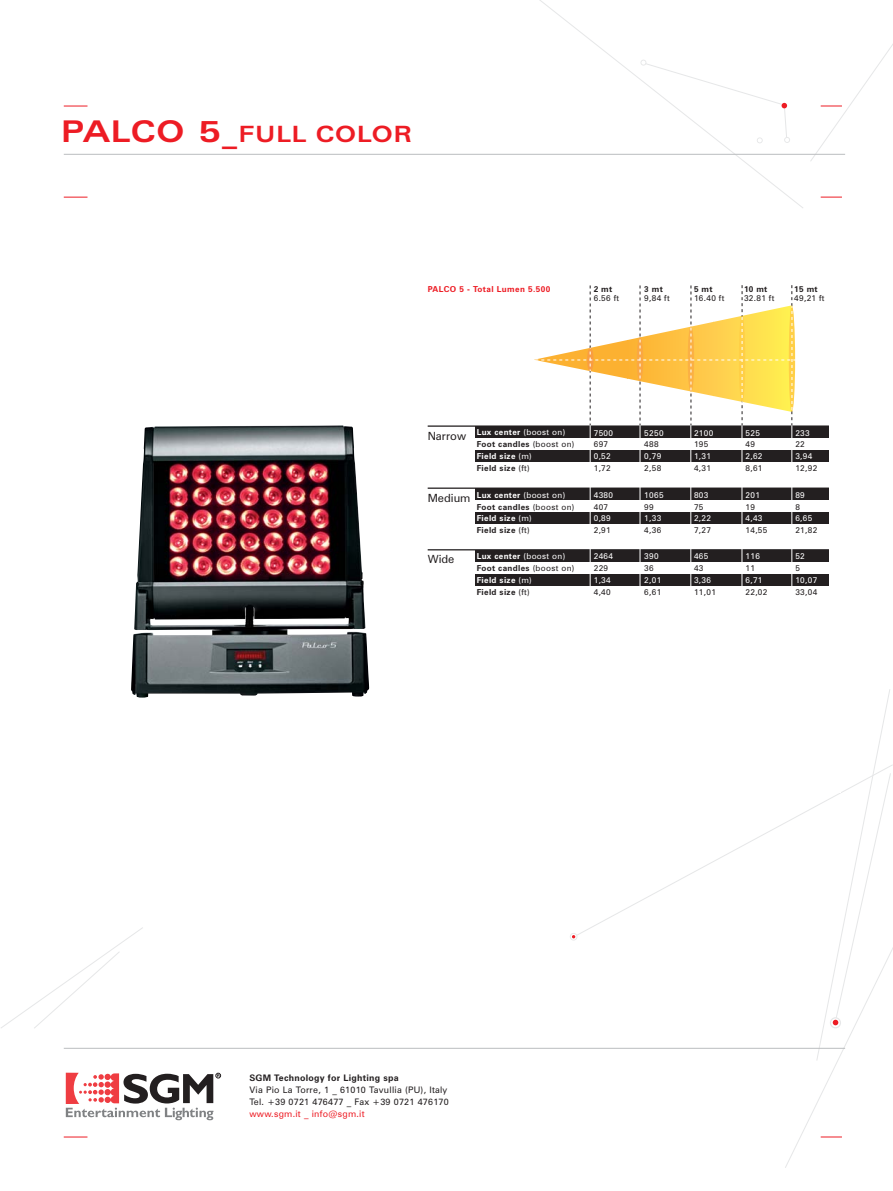
<style>
.page{position:relative;width:893px;height:1191px;background:#fff}
.page>*{position:absolute;margin:0;border:0;box-sizing:border-box;transform-origin:0 0}
.t1{font:700 expanded 22.5px "Zurich BT";letter-spacing:.035em;color:#ed1c24}
.t2{font:11.25px "Zurich BT";color:#231f20}
.t3{font:9px/12px "Zurich BT";letter-spacing:.03em;color:#231f20}
.t4{font:700 9px "Zurich BT";letter-spacing:.025em;color:#231f20}
.t5{font:9px "Zurich BT";letter-spacing:.03em;color:#ed1c24}
.t6{font:700 8.25px/11.9px "Zurich BT";letter-spacing:.04em;color:#231f20}
.t7{font:8.25px "Zurich BT";letter-spacing:.04em;color:#231f20}
.t8{font:8.25px "Zurich BT";letter-spacing:.04em;color:#fff}
.t9{font:700 8.25px/11.9px "Zurich BT";letter-spacing:.04em;color:#fff}
.t10{font:700 8.25px "Zurich BT";letter-spacing:.05em;color:#ed1c24}
.s1{font-size:30px}
.s2{color:#fff}
.s3{font-weight:400;color:#fff}
.s4{font-weight:400}
.s5{color:#231f20}
.s6{font-weight:400;color:#231f20}
</style>
<div class="page">
<svg style="left:507px;top:0;width:297px;height:208px"></svg>
<svg style="left:640px;top:60px;width:150px;height:83px"></svg>
<svg style="left:1px;top:927px;width:142px;height:101px"></svg>
<svg style="left:577px;top:823px;width:208px;height:112px"></svg>
<svg style="left:570px;top:933px;width:7px;height:7px"></svg>
<svg style="left:535px;top:285px;width:261px;height:140px"></svg>
<div style="left:475px;top:450px;width:354px;height:12px;background:#231f20"></div>
<div style="left:475px;top:426px;width:354px;height:11px;background:#231f20"></div>
<hr style="left:428px;top:425px;width:401px;height:2px;background:#231f20">
<div style="left:475px;top:512px;width:354px;height:11px;background:#231f20"></div>
<div style="left:475px;top:488px;width:354px;height:12px;background:#231f20"></div>
<hr style="left:428px;top:487px;width:401px;height:2px;background:#231f20">
<div style="left:475px;top:574px;width:354px;height:11px;background:#231f20"></div>
<div style="left:475px;top:550px;width:354px;height:11px;background:#231f20"></div>
<hr style="left:428px;top:549px;width:401px;height:1px;background:#231f20">
<hr style="left:590px;top:425px;width:1px;height:176px;background:#fff">
<hr style="left:640px;top:425px;width:1px;height:178px;background:#fff">
<hr style="left:691px;top:425px;width:1px;height:178px;background:#fff">
<hr style="left:742px;top:425px;width:1px;height:178px;background:#fff">
<hr style="left:792px;top:425px;width:1px;height:178px;background:#fff">
<svg style="left:821px;top:197px;width:21px;height:1px"></svg>
<svg style="left:64px;top:197px;width:23px;height:1px"></svg>
<svg style="left:785px;top:689px;width:108px;height:479px"></svg>
<svg style="left:64px;top:1136px;width:23px;height:1px"></svg>
<svg style="left:809px;top:44px;width:84px;height:117px"></svg>
<svg style="left:64px;top:106px;width:23px;height:1px"></svg>
<hr style="left:64px;top:1048px;width:781px;height:1px;background:#bbbdbf">
<hr style="left:64px;top:154px;width:781px;height:1px;background:#bbbdbf">
<svg style="left:66px;top:1072px;width:155px;height:48px"></svg>
<img style="left:131px;top:425px;width:238px;height:272px">
<h1 class="t1" style="left:61px;top:126px;width:352px"><span class="s1">PALCO 5_</span>FULL COLOR</h1>
<p class="t10" style="left:428px;top:286px;width:124px">PALCO 5 - Total Lumen 5.500</p>
<p class="t6" style="left:594px;top:284px;width:20px">2 mt</p>
<p class="t7" style="left:594px;top:294px;width:27px">6.56 ft</p>
<p class="t6" style="left:644px;top:284px;width:20px">3 mt</p>
<p class="t7" style="left:644px;top:294px;width:27px">9,84 ft</p>
<p class="t6" style="left:694px;top:284px;width:20px">5 mt</p>
<p class="t7" style="left:694px;top:294px;width:32px">16.40 ft</p>
<p class="t6" style="left:744px;top:284px;width:25px">10 mt</p>
<p class="t7" style="left:744px;top:294px;width:32px">32.81 ft</p>
<p class="t6" style="left:794px;top:284px;width:25px">15 mt</p>
<p class="t7" style="left:794px;top:294px;width:32px">49,21 ft</p>
<h2 class="t2" style="left:428px;top:431px;width:40px">Narrow</h2>
<p class="t6" style="left:477px;top:426px;width:99px;line-height:12.9px"><span class="s2">Lux center</span> <span class="s3">(boost on)<br></span>Foot candles <span class="s4">(boost on)</span></p>
<p class="t9" style="left:477px;top:451px;width:57px">Field size <span class="s4">(m)<br></span><span class="s5">Field size</span> <span class="s6">(ft)</span></p>
<p class="t6" style="left:477px;top:490px;width:99px"><span class="s2">Lux center</span> <span class="s3">(boost on)<br></span>Foot candles <span class="s4">(boost on)<br></span><span class="s2">Field size</span> <span class="s3">(m)<br></span>Field size <span class="s4">(ft)</span></p>
<p class="t6" style="left:477px;top:551px;width:99px"><span class="s2">Lux center</span> <span class="s3">(boost on)<br></span>Foot candles <span class="s4">(boost on)<br></span><span class="s2">Field size</span> <span class="s3">(m)<br></span>Field size <span class="s4">(ft)</span></p>
<h2 class="t2" style="left:428px;top:493px;width:44px">Medium</h2>
<h2 class="t2" style="left:428px;top:555px;width:28px">Wide</h2>
<p class="t8" style="left:594px;top:429px;width:21px">7500</p>
<p class="t7" style="left:594px;top:441px;width:16px">697</p>
<p class="t8" style="left:594px;top:453px;width:18px">0,52</p>
<p class="t7" style="left:594px;top:465px;width:18px">1,72</p>
<p class="t8" style="left:594px;top:491px;width:21px">4380</p>
<p class="t7" style="left:594px;top:503px;width:16px">407</p>
<p class="t8" style="left:594px;top:515px;width:18px">0,89</p>
<p class="t7" style="left:594px;top:527px;width:18px">2,91</p>
<p class="t8" style="left:594px;top:553px;width:21px">2464</p>
<p class="t7" style="left:594px;top:565px;width:16px">229</p>
<p class="t8" style="left:594px;top:577px;width:18px">1,34</p>
<p class="t7" style="left:594px;top:589px;width:18px">4,40</p>
<p class="t8" style="left:644px;top:429px;width:21px">5250</p>
<p class="t7" style="left:644px;top:441px;width:16px">488</p>
<p class="t8" style="left:644px;top:453px;width:19px">0,79</p>
<p class="t7" style="left:644px;top:465px;width:19px">2,58</p>
<p class="t8" style="left:644px;top:491px;width:21px">1065</p>
<p class="t7" style="left:644px;top:503px;width:11px">99</p>
<p class="t8" style="left:644px;top:515px;width:19px">1,33</p>
<p class="t7" style="left:644px;top:527px;width:19px">4,36</p>
<p class="t8" style="left:644px;top:553px;width:16px">390</p>
<p class="t7" style="left:644px;top:565px;width:11px">36</p>
<p class="t8" style="left:644px;top:577px;width:19px">2,01</p>
<p class="t7" style="left:644px;top:589px;width:19px">6,61</p>
<p class="t8" style="left:694px;top:429px;width:21px">2100</p>
<p class="t7" style="left:694px;top:441px;width:16px">195</p>
<p class="t8" style="left:694px;top:453px;width:18px">1,31</p>
<p class="t7" style="left:694px;top:465px;width:18px">4,31</p>
<p class="t8" style="left:694px;top:491px;width:16px">803</p>
<p class="t7" style="left:694px;top:503px;width:11px">75</p>
<p class="t8" style="left:694px;top:515px;width:18px">2,22</p>
<p class="t7" style="left:694px;top:527px;width:18px">7,27</p>
<p class="t8" style="left:694px;top:553px;width:16px">465</p>
<p class="t7" style="left:694px;top:565px;width:11px">43</p>
<p class="t8" style="left:694px;top:577px;width:18px">3,36</p>
<p class="t7" style="left:694px;top:589px;width:23px">11,01</p>
<p class="t8" style="left:745px;top:429px;width:16px">525</p>
<p class="t7" style="left:745px;top:441px;width:11px">49</p>
<p class="t8" style="left:745px;top:453px;width:18px">2,62</p>
<p class="t7" style="left:745px;top:465px;width:18px">8,61</p>
<p class="t8" style="left:745px;top:491px;width:16px">201</p>
<p class="t7" style="left:745px;top:503px;width:11px">19</p>
<p class="t8" style="left:745px;top:515px;width:18px">4,43</p>
<p class="t7" style="left:745px;top:527px;width:23px">14,55</p>
<p class="t8" style="left:745px;top:553px;width:16px">116</p>
<p class="t7" style="left:745px;top:565px;width:11px">11</p>
<p class="t8" style="left:745px;top:577px;width:18px">6,71</p>
<p class="t7" style="left:745px;top:589px;width:23px">22,02</p>
<p class="t8" style="left:795px;top:429px;width:16px">233</p>
<p class="t7" style="left:795px;top:441px;width:11px">22</p>
<p class="t8" style="left:795px;top:453px;width:18px">3,94</p>
<p class="t7" style="left:795px;top:465px;width:23px">12,92</p>
<p class="t8" style="left:795px;top:491px;width:11px">89</p>
<p class="t7" style="left:795px;top:503px;width:6px">8</p>
<p class="t8" style="left:795px;top:515px;width:18px">6,65</p>
<p class="t7" style="left:795px;top:527px;width:23px">21,82</p>
<p class="t8" style="left:795px;top:553px;width:11px">52</p>
<p class="t7" style="left:795px;top:565px;width:6px">5</p>
<p class="t8" style="left:795px;top:577px;width:23px">10,07</p>
<p class="t7" style="left:795px;top:589px;width:23px">33,04</p>
<p class="t4" style="left:249px;top:1074px;width:151px">SGM Technology for Lighting spa</p>
<p class="t3" style="left:249px;top:1085px;width:201px">Via Pio La Torre, 1 _ 61010 Tavullia (PU), Italy<br>Tel. +39 0721 476477 _ Fax +39 0721 476170</p>
<p class="t5" style="left:249px;top:1110px;width:117px">www.sgm.it _ info@sgm.it</p>
</div>
